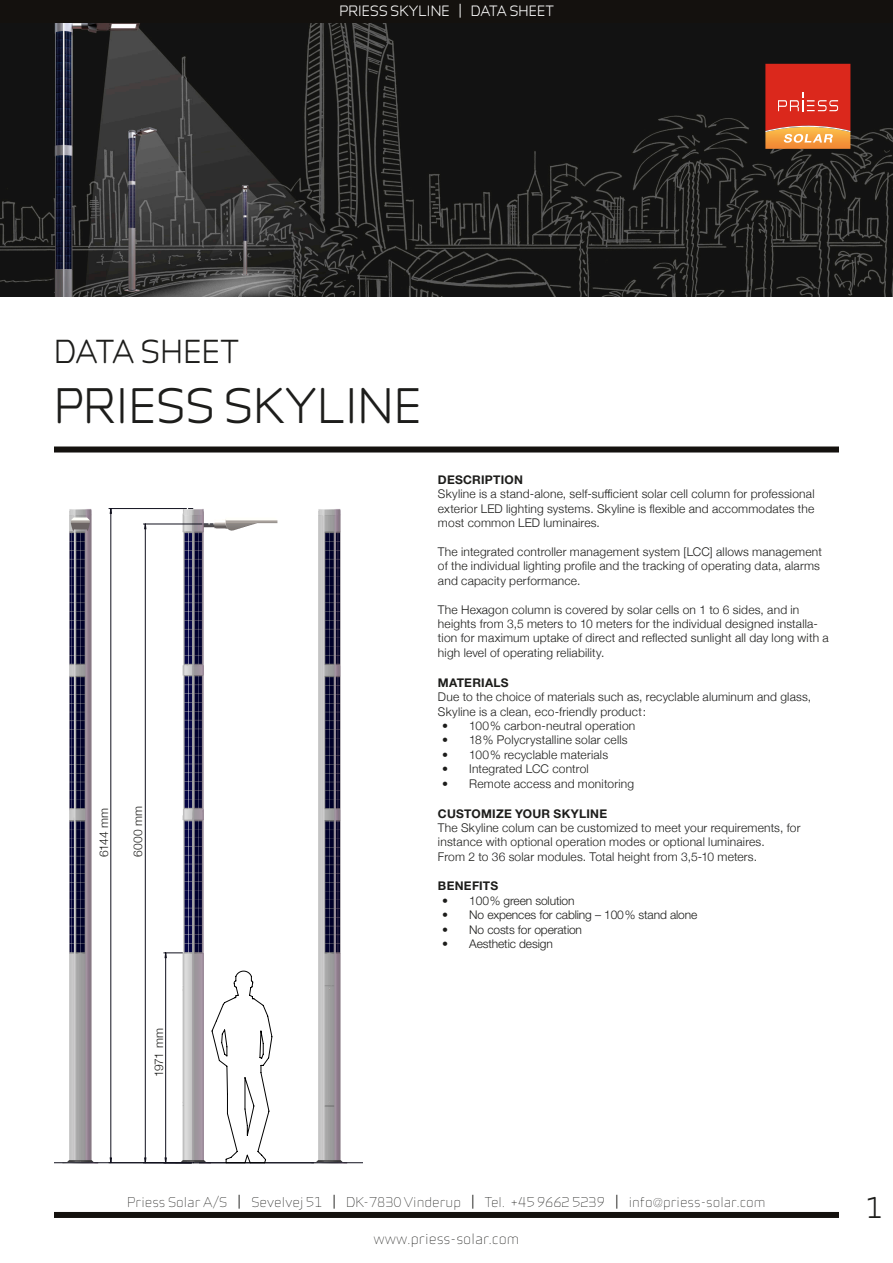
<style>
.page{position:relative;width:893px;height:1263px;background:#fff}
.page>*{position:absolute;margin:0;border:0;box-sizing:border-box;transform-origin:0 0}
.t1{font:45px "Infinity T Medium";letter-spacing:.015em;color:#1d1d1b}
.t2{font:30px "Infinity T Medium";letter-spacing:.015em;color:#1d1d1b}
.t3{font:27px "Infinity T Medium";color:#1d1d1b}
.t4{font:13.5px "Infinity T Medium";letter-spacing:.015em;color:#fff}
.t5{font:13.5px "Infinity T Light";color:#1d1d1b}
.t6{font:12.75px "Infinity T Light";color:#1d1d1b}
.t7{font:300 12px/14.4px "Helvetica Neue";letter-spacing:.015em;color:#1d1d1b}
.t8{font:300 12px "Helvetica Neue LT Pro";letter-spacing:-.01em;color:#1d1d1b}
.t9{font:700 12px "Helvetica Neue LT Pro";letter-spacing:.02em;color:#1d1d1b}
.t10{font:9.15px "Arial";color:#11111e}
.s1{font-family:"Infinity T Medium";font-size:13.5px}
.s2{font-family:"Helvetica Neue LT Pro";font-weight:200}
</style>
<div class="page">
<img style="left:0;top:22px;width:893px;height:275px">
<div style="left:54px;top:1212px;width:785px;height:6px;background:#14110e"></div>
<div style="left:0;top:0;width:893px;height:22px;background:#14110e"></div>
<svg style="left:765px;top:64px;width:85px;height:85px"></svg>
<img style="left:165px;top:508px;width:124px;height:656px">
<img style="left:54px;top:508px;width:55px;height:656px">
<img style="left:300px;top:509px;width:58px;height:655px">
<hr style="left:194px;top:1162px;width:169px;height:1px;background:#11111e">
<hr style="left:54px;top:1162px;width:140px;height:1px;background:#11111e">
<hr style="left:143px;top:524px;width:59px;height:1px;background:#11111e">
<hr style="left:109px;top:508px;width:77px;height:1px;background:#11111e">
<svg style="left:110px;top:508px;width:83px;height:655px"></svg>
<div style="left:131px;top:830px;width:13px;height:27px;background:#fff"></div>
<svg style="left:212px;top:971px;width:60px;height:192px"></svg>
<div style="left:153px;top:1046px;width:12px;height:27px;background:#fff"></div>
<div style="left:98px;top:822px;width:12px;height:28px;background:#fff"></div>
<div style="left:54px;top:446px;width:785px;height:6px;background:#14110e"></div>
<p class="t4" style="left:340px;top:1px;width:216px">PRIESS SKYLINE | DATA SHEET</p>
<h2 class="t2" style="left:54px;top:330px;width:187px">DATA SHEET</h2>
<h1 class="t1" style="left:54px;top:374px;width:368px">PRIESS SKYLINE</h1>
<p class="t7" style="left:96px;top:857px;width:51px;rotate:-90deg">6144 mm</p>
<p class="t10" style="left:100px;top:846px;width:22px;rotate:-90deg">6144</p>
<p class="t7" style="left:130px;top:857px;width:53px;rotate:-90deg">6000 mm</p>
<p class="t10" style="left:134px;top:854px;width:22px;rotate:-90deg">6000</p>
<p class="t9" style="left:438px;top:472px;width:86px">DESCRIPTION</p>
<p class="t7" style="left:438px;top:486px;width:378px;text-align:justify">Skyline is a stand-alone, self-sufficient solar cell column for professional exterior LED lighting systems. Skyline is flexible and accommodates the most common LED luminaires.</p>
<p class="t7" style="left:438px;top:544px;width:385px">The integrated controller management system [LCC] allows management of the individual lighting profile and the tracking of operating data, alarms and capacity performance.</p>
<p class="t7" style="left:438px;top:601px;width:392px">The Hexagon column is covered by solar cells on 1 to 6 sides, and in heights from 3,5 meters to 10 meters for the individual designed installa&shy;tion for maximum uptake of direct and reflected sunlight all day long with a high level of operating reliability.</p>
<p class="t9" style="left:438px;top:675px;width:72px">MATERIALS</p>
<p class="t7" style="left:438px;top:689px;width:375px">Due to the choice of materials such as, recyclable aluminum and glass,<br>Skyline is a clean, eco-friendly product:</p>
<p class="t7" style="left:442px;top:718px;width:195px">• 100% carbon-neutral operation</p>
<p class="t7" style="left:442px;top:732px;width:187px">• 18% Polycrystalline solar cells</p>
<p class="t7" style="left:442px;top:746px;width:167px">• 100% recyclable materials</p>
<p class="t7" style="left:442px;top:761px;width:148px">• Integrated LCC control</p>
<p class="t7" style="left:442px;top:775px;width:193px">• Remote access and monitoring</p>
<p class="t9" style="left:438px;top:806px;width:171px">CUSTOMIZE YOUR SKYLINE</p>
<p class="t7" style="left:438px;top:820px;width:364px">The Skyline colum can be customized to meet your requirements, for instance with optional operation modes or optional luminaires.<br>From 2 to 36 solar modules. Total height from 3,5-10 meters.</p>
<p class="t9" style="left:438px;top:878px;width:62px">BENEFITS</p>
<p class="t8" style="left:442px;top:893px;width:134px">• 100% green solution</p>
<p class="t8" style="left:442px;top:907px;width:257px">• No expences for cabling – 100% stand alone</p>
<p class="t8" style="left:442px;top:922px;width:141px">• No costs for operation</p>
<p class="t8" style="left:442px;top:936px;width:112px">• Aesthetic design</p>
<p class="t7" style="left:151px;top:1077px;width:50px;rotate:-90deg">1971 mm</p>
<p class="t10" style="left:154px;top:1068px;width:22px;rotate:-90deg">1971</p>
<p class="t6" style="left:127px;top:1193px;width:640px">Priess Solar A/S <span class="s1">|</span> Sevelvej 51 <span class="s1">|</span> DK-7830 Vinderup <span class="s1">|</span> Tel. +45 9662 5239 <span class="s1">|</span> info<span class="s2">@</span>priess-solar.com</p>
<p class="t5" style="left:374px;top:1228px;width:147px">www.priess-solar.com</p>
<h3 class="t3" style="left:865px;top:1188px;width:19px">1</h3>
</div>
